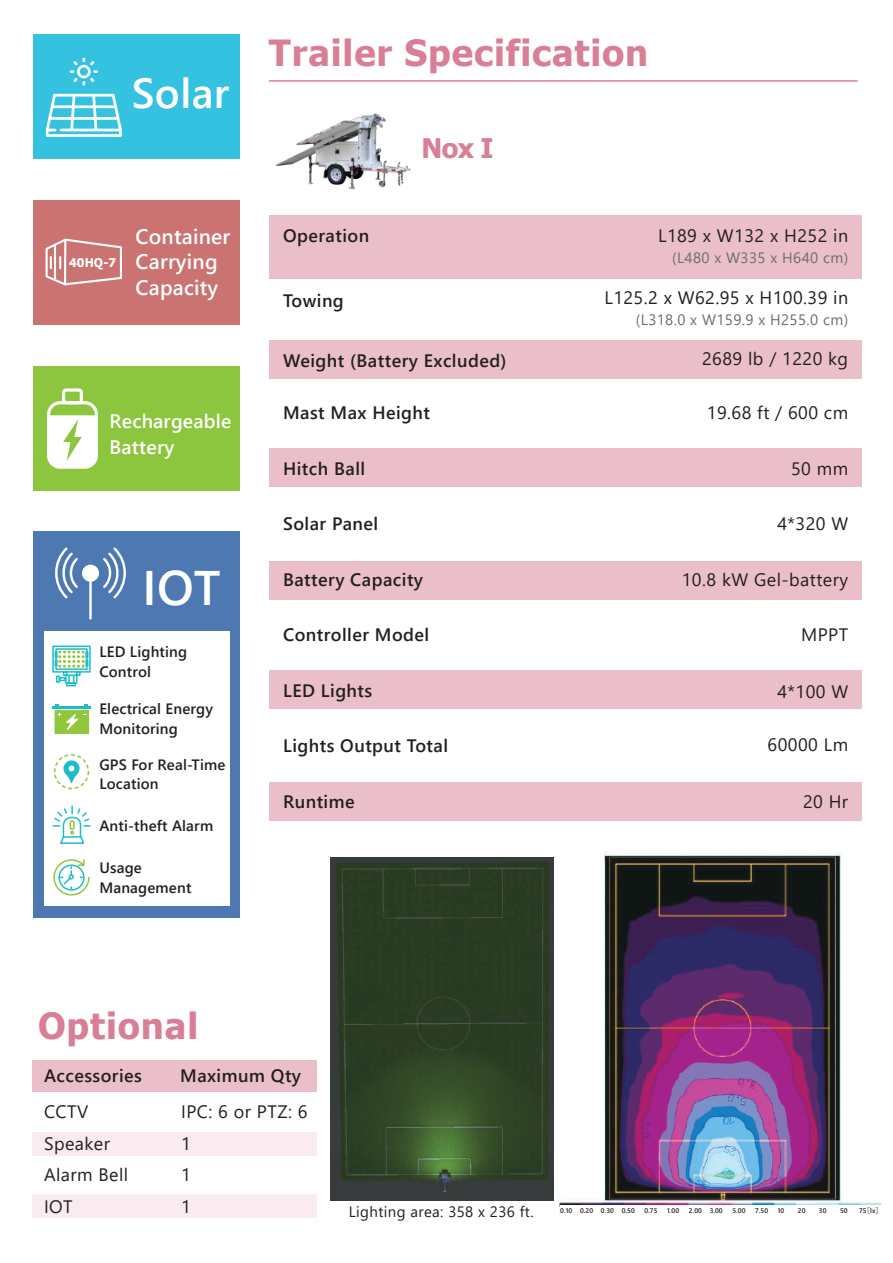
<style>
.page{position:relative;width:893px;height:1263px;background:#fff}
.page>*{position:absolute;margin:0;border:0;box-sizing:border-box;transform-origin:0 0}
.t1{font:700 48.45px "Yu Gothic UI";color:#fff}
.t2{font:700 41.85px "Yu Gothic UI";letter-spacing:.01em;color:#fff}
.t3{font:700 36px "Tahoma";letter-spacing:.025em;color:#d87f96}
.t4{font:700 27px "Tahoma";color:#d87f96}
.t5{font:700 21px/25.5px "Yu Gothic UI";letter-spacing:.01em;color:#fff}
.t6{font:700 19.5px/25.5px "Yu Gothic UI";letter-spacing:.01em;color:#fff}
.t7{font:600 18px "Yu Gothic UI";letter-spacing:.025em;color:#231f20}
.t8{font:18px/31.5px "Yu Gothic UI";letter-spacing:.025em;color:#231f20}
.t9{font:700 15px/19.5px "Yu Gothic UI";letter-spacing:.01em;color:#231f20}
.t10{font:15px "Yu Gothic UI";letter-spacing:.025em;color:#6c6d70}
.t11{font:15px "Yu Gothic UI";letter-spacing:.025em;color:#231f20}
.t12{font:700 12px "Tahoma";color:#fff}
.t13{font:600 6.75px "Yu Gothic UI";letter-spacing:.01em;color:#231f20}
</style>
<div class="page">
<img style="left:331px;top:858px;width:223px;height:342px">
<img style="left:559px;top:851px;width:323px;height:361px">
<div style="left:269px;top:215px;width:593px;height:63px;background:#ebbfca"></div>
<div style="left:269px;top:340px;width:593px;height:39px;background:#ebbfca"></div>
<div style="left:269px;top:448px;width:593px;height:38px;background:#ebbfca"></div>
<div style="left:269px;top:561px;width:593px;height:39px;background:#ebbfca"></div>
<div style="left:269px;top:670px;width:593px;height:39px;background:#ebbfca"></div>
<div style="left:269px;top:782px;width:593px;height:39px;background:#ebbfca"></div>
<div style="left:33px;top:1060px;width:284px;height:32px;background:#ebbfca"></div>
<div style="left:33px;top:1132px;width:284px;height:23px;background:#f9ebef"></div>
<div style="left:33px;top:1194px;width:284px;height:23px;background:#f9ebef"></div>
<div style="left:33px;top:200px;width:207px;height:124px;background:#ca7370"></div>
<svg style="left:45px;top:238px;width:77px;height:48px"></svg>
<div style="left:33px;top:366px;width:207px;height:124px;background:#8bc63e"></div>
<svg style="left:51px;top:415px;width:43px;height:50px;background:#f2f8e9"></svg>
<div style="left:47px;top:401px;width:51px;height:68px;border:3px solid #fff;border-radius:12px"></div>
<div style="left:62px;top:388px;width:21px;height:16px;border:3px solid #fff;border-radius:2px"></div>
<div style="left:33px;top:34px;width:207px;height:124px;background:#35c2e0"></div>
<svg style="left:46px;top:94px;width:76px;height:43px"></svg>
<svg style="left:70px;top:58px;width:28px;height:28px"></svg>
<hr style="left:269px;top:80px;width:589px;height:2px;background:#d87f96">
<img style="left:276px;top:113px;width:135px;height:77px">
<div style="left:33px;top:532px;width:207px;height:386px;background:#4d78b1"></div>
<svg style="left:55px;top:547px;width:71px;height:73px"></svg>
<div style="left:44px;top:631px;width:185px;height:275px;background:#fff"></div>
<div style="left:55px;top:710px;width:34px;height:24px;background:#92c73d"></div>
<hr style="left:52px;top:706px;width:39px;height:2px;background:#1cbdcb">
<svg style="left:58px;top:713px;width:28px;height:17px"></svg>
<svg style="left:53px;top:806px;width:38px;height:38px"></svg>
<div style="left:70px;top:820px;width:5px;height:10px;border:1px solid #92c73d"></div>
<div style="left:52px;top:645px;width:39px;height:28px;border:1px solid #1cbdcb"></div>
<div style="left:55px;top:648px;width:33px;height:22px;border:1px solid #1cbdcb"></div>
<div style="left:65px;top:674px;width:12px;height:10px;border:1px solid #1cbdcb"></div>
<div style="left:66px;top:682px;width:10px;height:4px;border:1px solid #1cbdcb"></div>
<svg style="left:55px;top:650px;width:33px;height:33px"></svg>
<svg style="left:63px;top:760px;width:17px;height:23px"></svg>
<div style="left:54px;top:754px;width:35px;height:35px;border:1px dashed #92c73d;border-radius:50%"></div>
<svg style="left:53px;top:859px;width:37px;height:37px"></svg>
<div style="left:560px;top:1205px;width:324px;height:21px;background:#fff"></div>
<h2 class="t2" style="left:132px;top:69px;width:99px">Solar</h2>
<p class="t12" style="left:69px;top:255px;width:49px">40HQ-7</p>
<p class="t5" style="left:136px;top:224px;width:96px">Container<br>Carrying<br>Capacity</p>
<p class="t6" style="left:110px;top:408px;width:123px">Rechargeable<br>Battery</p>
<h1 class="t1" style="left:142px;top:560px;width:80px">IOT</h1>
<p class="t9" style="left:99px;top:642px;width:89px">LED Lighting<br>Control</p>
<p class="t9" style="left:99px;top:699px;width:115px">Electrical Energy<br>Monitoring</p>
<p class="t9" style="left:99px;top:755px;width:128px">GPS For Real-Time<br>Location</p>
<p class="t9" style="left:99px;top:816px;width:115px">Anti-theft Alarm</p>
<p class="t9" style="left:99px;top:858px;width:94px">Usage<br>Management</p>
<h3 class="t3" style="left:269px;top:27px;width:381px">Trailer Specification</h3>
<p class="t7" style="left:283px;top:225px;width:88px">Operation</p>
<p class="t7" style="left:283px;top:290px;width:62px">Towing</p>
<h3 class="t4" style="left:422px;top:130px;width:74px">Nox Ⅰ</h3>
<p class="t7" style="left:283px;top:350px;width:225px">Weight (Battery Excluded)</p>
<p class="t7" style="left:283px;top:402px;width:148px">Mast Max Height</p>
<p class="t7" style="left:283px;top:458px;width:84px">Hitch Ball</p>
<p class="t7" style="left:283px;top:513px;width:97px">Solar Panel</p>
<p class="t7" style="left:283px;top:569px;width:141px">Battery Capacity</p>
<p class="t7" style="left:283px;top:624px;width:148px">Controller Model</p>
<p class="t7" style="left:283px;top:680px;width:91px">LED Lights</p>
<p class="t7" style="left:283px;top:735px;width:166px">Lights Output Total</p>
<p class="t7" style="left:283px;top:791px;width:73px">Runtime</p>
<p class="t8" style="left:658px;top:217px;width:192px">L189 x W132 x H252 in</p>
<p class="t10" style="left:672px;top:244px;width:177px">(L480 x W335 x H640 cm)</p>
<p class="t8" style="left:604px;top:279px;width:245px">L125.2 x W62.95 x H100.39 in</p>
<p class="t10" style="left:636px;top:305px;width:214px">(L318.0 x W159.9 x H255.0 cm)</p>
<p class="t8" style="left:702px;top:340px;width:148px">2689 lb / 1220 kg</p>
<p class="t8" style="left:707px;top:394px;width:143px">19.68 ft / 600 cm</p>
<p class="t8" style="left:791px;top:450px;width:59px">50 mm</p>
<p class="t8" style="left:777px;top:505px;width:72px">4*320 W</p>
<p class="t8" style="left:682px;top:561px;width:168px">10.8 kW Gel-battery</p>
<p class="t8" style="left:801px;top:616px;width:49px">MPPT</p>
<p class="t8" style="left:777px;top:673px;width:72px">4*100 W</p>
<p class="t8" style="left:768px;top:726px;width:82px">60000 Lm</p>
<p class="t8" style="left:803px;top:783px;width:47px">20 Hr</p>
<h3 class="t3" style="left:38px;top:1000px;width:162px">Optional</h3>
<p class="t7" style="left:44px;top:1065px;width:99px">Accessories</p>
<p class="t7" style="left:180px;top:1065px;width:122px">Maximum Qty</p>
<p class="t8" style="left:44px;top:1094px;width:86px">CCTV<br>Speaker<br>Alarm Bell<br>IOT</p>
<p class="t8" style="left:181px;top:1094px;width:128px">IPC: 6 or PTZ: 6<br>1<br>1<br>1</p>
<p class="t11" style="left:349px;top:1198px;width:186px">Lighting area: 358 x 236 ft.</p>
<p class="t13" style="left:560px;top:1206px;width:76px">0.10 0.20 0.30 0.50</p>
<p class="t13" style="left:644px;top:1206px;width:14px">0.75</p>
<p class="t13" style="left:667px;top:1206px;width:14px">1.00</p>
<p class="t13" style="left:689px;top:1206px;width:35px">2.00 3.00</p>
<p class="t13" style="left:732px;top:1206px;width:15px">5.00</p>
<p class="t13" style="left:755px;top:1206px;width:14px">7.50</p>
<p class="t13" style="left:778px;top:1206px;width:8px">10</p>
<p class="t13" style="left:798px;top:1206px;width:9px">20</p>
<p class="t13" style="left:819px;top:1206px;width:9px">30</p>
<p class="t13" style="left:840px;top:1206px;width:9px">50</p>
<p class="t13" style="left:859px;top:1206px;width:21px">75[lx]</p>
</div>
